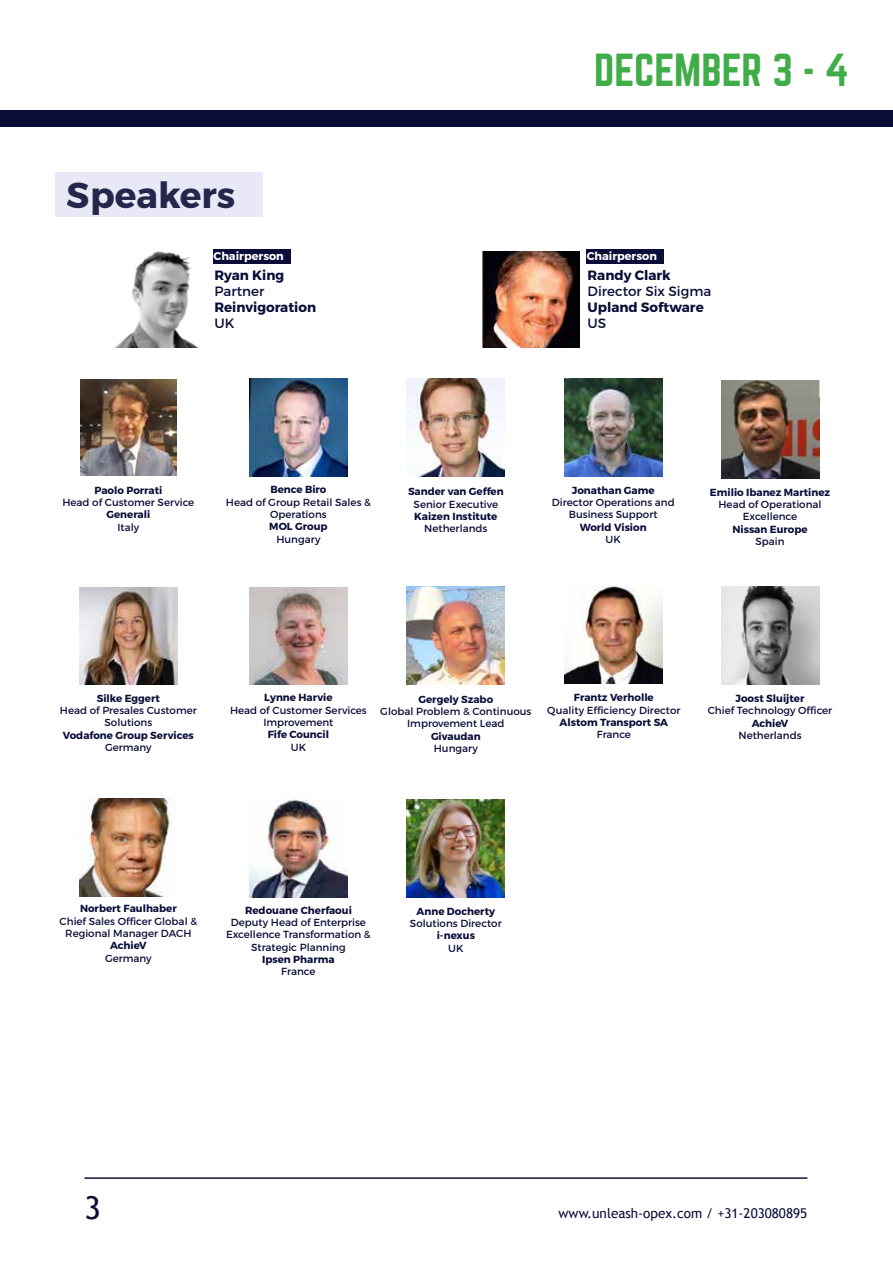
<style>
.page{position:relative;width:893px;height:1263px;background:#fff}
.page>*{position:absolute;margin:0;border:0;box-sizing:border-box;transform-origin:0 0}
.t1{font:40.5px "Norwester";color:#41ad49}
.t2{font:700 36px "Montserrat";color:#0e1238}
.t3{font:31.5px "Trebuchet MS";color:#0a0d38}
.t4{font:700 13.5px "Montserrat";color:#0a0d38}
.t5{font:13.5px "Trebuchet MS";color:#0a0d38}
.t6{font:13.5px "Montserrat";color:#0a0d38}
.t7{font:700 11.25px "Montserrat";color:#fff}
.t8{font:10.35px/12.3px "Montserrat";color:#0a0d38;text-align:center}
.t9{font:700 10.35px "Montserrat";color:#0a0d38}
</style>
<div class="page">
<div style="left:0;top:110px;width:893px;height:17px;background:#0a0d38"></div>
<hr style="left:84px;top:1177px;width:723px;height:2px;background:#0e1238">
<img style="left:565px;top:586px;width:98px;height:97px">
<img style="left:407px;top:800px;width:98px;height:97px">
<img style="left:79px;top:799px;width:96px;height:98px">
<img style="left:249px;top:800px;width:98px;height:97px">
<img style="left:407px;top:587px;width:98px;height:98px">
<img style="left:79px;top:587px;width:98px;height:98px">
<img style="left:249px;top:587px;width:98px;height:98px">
<img style="left:721px;top:587px;width:98px;height:98px">
<img style="left:407px;top:379px;width:98px;height:98px">
<img style="left:564px;top:379px;width:98px;height:98px">
<img style="left:80px;top:380px;width:97px;height:96px">
<img style="left:249px;top:379px;width:98px;height:98px">
<img style="left:721px;top:381px;width:98px;height:98px">
<div style="left:55px;top:173px;width:207px;height:44px;background:#e8e8f6"></div>
<img style="left:115px;top:251px;width:83px;height:96px">
<img style="left:483px;top:251px;width:96px;height:96px">
<div style="left:214px;top:249px;width:77px;height:15px;background:#0a0d38"></div>
<div style="left:587px;top:249px;width:77px;height:15px;background:#0a0d38"></div>
<h2 class="t2" style="left:67px;top:173px;width:170px">Speakers</h2>
<h1 class="t1" style="left:594px;top:50px;width:256px">DECEMBER 3 - 4</h1>
<p class="t7" style="left:214px;top:249px;width:72px">Chairperson</p>
<p class="t7" style="left:587px;top:249px;width:72px">Chairperson</p>
<h3 class="t4" style="left:214px;top:266px;width:71px">Ryan King</h3>
<h3 class="t6" style="left:214px;top:283px;width:52px">Partner</h3>
<h3 class="t4" style="left:214px;top:299px;width:103px">Reinvigoration</h3>
<h3 class="t6" style="left:214px;top:315px;width:22px">UK</h3>
<h3 class="t4" style="left:587px;top:266px;width:85px">Randy Clark</h3>
<h3 class="t6" style="left:587px;top:283px;width:125px">Director Six Sigma</h3>
<h3 class="t4" style="left:587px;top:299px;width:118px">Upland Software</h3>
<h3 class="t6" style="left:587px;top:315px;width:20px">US</h3>
<p class="t9" style="left:94px;top:484px;width:69px">Paolo Porrati</p>
<p class="t8" style="left:62px;top:496px;width:133px">Head of Customer Service</p>
<p class="t9" style="left:106px;top:508px;width:45px">Generali</p>
<p class="t8" style="left:117px;top:521px;width:23px">Italy</p>
<p class="t9" style="left:270px;top:483px;width:58px">Bence Biro</p>
<p class="t8" style="left:226px;top:496px;width:147px">Head of Group Retail Sales &amp;<br>Operations</p>
<p class="t9" style="left:269px;top:520px;width:60px">MOL Group</p>
<p class="t8" style="left:276px;top:533px;width:46px">Hungary</p>
<p class="t9" style="left:408px;top:485px;width:97px">Sander van Geffen</p>
<p class="t8" style="left:414px;top:498px;width:86px">Senior Executive</p>
<p class="t9" style="left:414px;top:510px;width:85px">Kaizen Institute</p>
<p class="t8" style="left:424px;top:522px;width:65px">Netherlands</p>
<p class="t9" style="left:572px;top:484px;width:84px">Jonathan Game</p>
<p class="t8" style="left:552px;top:496px;width:124px">Director Operations and<br>Business Support</p>
<p class="t9" style="left:580px;top:521px;width:68px">World Vision</p>
<p class="t8" style="left:606px;top:533px;width:17px">UK</p>
<p class="t9" style="left:710px;top:486px;width:122px">Emilio Ibanez Martinez</p>
<p class="t8" style="left:718px;top:498px;width:105px">Head of Operational<br>Excellence</p>
<p class="t9" style="left:732px;top:523px;width:77px">Nissan Europe</p>
<p class="t8" style="left:755px;top:535px;width:31px">Spain</p>
<p class="t9" style="left:97px;top:692px;width:65px">Silke Eggert</p>
<p class="t8" style="left:60px;top:704px;width:138px">Head of Presales Customer<br>Solutions</p>
<p class="t9" style="left:63px;top:729px;width:132px">Vodafone Group Services</p>
<p class="t8" style="left:105px;top:741px;width:48px">Germany</p>
<p class="t9" style="left:264px;top:691px;width:70px">Lynne Harvie</p>
<p class="t8" style="left:230px;top:704px;width:138px">Head of Customer Services<br>Improvement</p>
<p class="t9" style="left:268px;top:728px;width:63px">Fife Council</p>
<p class="t8" style="left:291px;top:741px;width:17px">UK</p>
<p class="t9" style="left:418px;top:692px;width:76px">Gergely Szabo</p>
<p class="t8" style="left:380px;top:705px;width:153px">Global Problem &amp; Continuous<br>Improvement Lead</p>
<p class="t9" style="left:431px;top:729px;width:51px">Givaudan</p>
<p class="t8" style="left:434px;top:742px;width:46px">Hungary</p>
<p class="t9" style="left:574px;top:691px;width:81px">Frantz Verholle</p>
<p class="t8" style="left:547px;top:704px;width:135px">Quality Efficiency Director</p>
<p class="t9" style="left:560px;top:716px;width:110px">Alstom Transport SA</p>
<p class="t8" style="left:597px;top:728px;width:36px">France</p>
<p class="t9" style="left:735px;top:692px;width:70px">Joost Sluijter</p>
<p class="t8" style="left:708px;top:704px;width:126px">Chief Technology Officer</p>
<p class="t9" style="left:752px;top:716px;width:38px">AchieV</p>
<p class="t8" style="left:738px;top:729px;width:65px">Netherlands</p>
<p class="t9" style="left:80px;top:902px;width:98px">Norbert Faulhaber</p>
<p class="t8" style="left:60px;top:915px;width:139px">Chief Sales Officer Global &amp;<br>Regional Manager DACH</p>
<p class="t9" style="left:110px;top:939px;width:38px">AchieV</p>
<p class="t8" style="left:105px;top:952px;width:48px">Germany</p>
<p class="t9" style="left:245px;top:903px;width:108px">Redouane Cherfaoui</p>
<p class="t8" style="left:226px;top:916px;width:146px">Deputy Head of Enterprise<br>Excellence Transformation &amp;<br>Strategic Planning</p>
<p class="t9" style="left:262px;top:953px;width:74px">Ipsen Pharma</p>
<p class="t8" style="left:281px;top:965px;width:36px">France</p>
<p class="t9" style="left:417px;top:905px;width:80px">Anne Docherty</p>
<p class="t8" style="left:410px;top:917px;width:93px">Solutions Director</p>
<p class="t9" style="left:437px;top:929px;width:40px">i-nexus</p>
<p class="t8" style="left:448px;top:942px;width:17px">UK</p>
<h3 class="t3" style="left:84px;top:1190px;width:18px">3</h3>
<h3 class="t5" style="left:559px;top:1205px;width:250px">www.unleash-opex.com / +31-203080895</h3>
</div>
